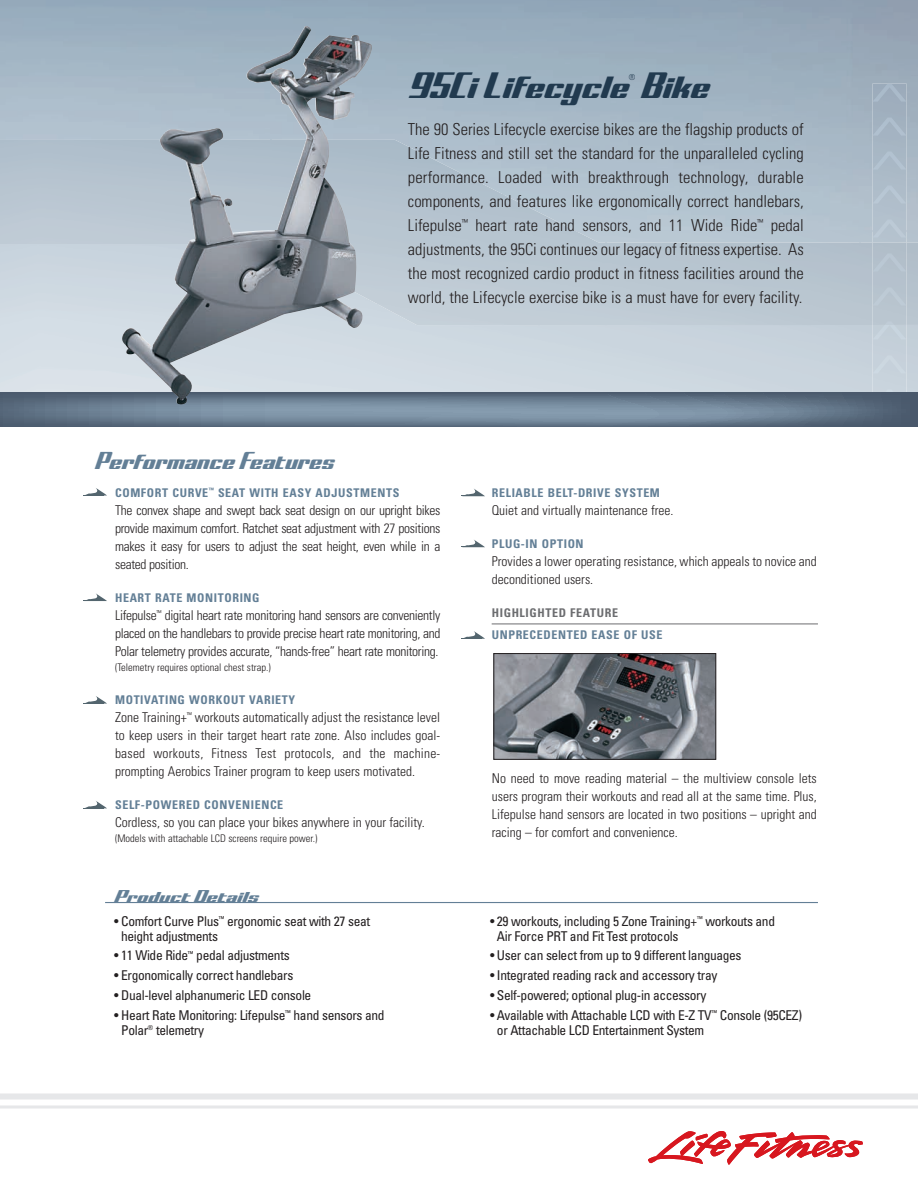
<style>
.page{position:relative;width:918px;height:1188px;background:#fff}
.page>*{position:absolute;margin:0;border:0;box-sizing:border-box;transform-origin:0 0}
.t1{font:36px "Bullet";color:#213a4f}
.t2{font:24px "Bullet";color:#637f96}
.t3{font:16.8px "Bullet";color:#637f96;scale:1.25 1}
.t4{font:300 condensed 16.5px/24px "Univers";color:#231f20;text-align:justify}
.t5{font:300 condensed 13.5px/18px "Univers";color:#231f20;text-align:justify}
.t6{font:condensed 13.5px/15px "Univers";letter-spacing:-.025em;color:#231f20}
.t7{font:700 condensed 12px "Univers";letter-spacing:.055em;color:#637f96}
.t8{font:700 condensed 12px "Univers";letter-spacing:.055em;color:#6c6d70}
.t9{font:300 condensed 10.5px "Univers";color:#231f20}
.t10{font:300 condensed 8.25px "Univers";color:#213a4f}
</style>
<div class="page">
<img style="left:645px;top:0;width:273px;height:231px">
<div style="left:0;top:279px;width:378px;height:114px;background:#d4dee6"></div>
<div style="left:539px;top:231px;width:320px;height:162px;background:#cad5de"></div>
<img style="left:859px;top:231px;width:59px;height:162px">
<div style="left:378px;top:325px;width:161px;height:68px;background:#d0dae2"></div>
<img style="left:873px;top:84px;width:33px;height:309px">
<img style="left:502px;top:186px;width:105px;height:139px">
<div style="left:606px;top:232px;width:312px;height:93px;background:#b8c6d0"></div>
<div style="left:873px;top:242px;width:33px;height:83px;background:#b6c3ce"></div>
<hr style="left:0;top:1106px;width:918px;height:2px;background:#e6e7e9">
<svg style="left:648px;top:1131px;width:215px;height:34px"></svg>
<div style="left:0;top:1094px;width:918px;height:6px;background:#e6e7e9"></div>
<svg style="left:0;top:393px;width:918px;height:34px;background:#697c8f"></svg>
<svg style="left:84px;top:488px;width:23px;height:8px"></svg>
<svg style="left:84px;top:593px;width:23px;height:8px"></svg>
<svg style="left:84px;top:696px;width:23px;height:8px"></svg>
<svg style="left:84px;top:801px;width:23px;height:8px"></svg>
<svg style="left:462px;top:489px;width:23px;height:8px"></svg>
<svg style="left:462px;top:540px;width:23px;height:8px"></svg>
<svg style="left:462px;top:631px;width:23px;height:8px"></svg>
<img style="left:495px;top:655px;width:219px;height:103px">
<div style="left:493px;top:653px;width:223px;height:107px;border:1px solid #231f20"></div>
<hr style="left:492px;top:624px;width:326px;height:1px;background:#6c6d70">
<hr style="left:105px;top:902px;width:713px;height:1px;background:#637f96">
<img style="left:122px;top:26px;width:250px;height:378px">
<div style="left:409px;top:72px;width:193px;height:33px;background:#a2b5c4"></div>
<svg style="left:610px;top:83px;width:20px;height:15px"></svg>
<div style="left:641px;top:72px;width:70px;height:26px;background:#9fb2c0"></div>
<h1 class="t1" style="left:600px;top:64px;width:11px">●</h1>
<p class="t10" style="left:629px;top:74px;width:8px">®</p>
<h2 class="t2" style="left:275px;top:446px;width:61px">▼◆ ▲</h2>
<p class="t4" style="left:408px;top:119px;width:397px">The 90 Series Lifecycle exercise bikes are the flagship products of Life Fitness and still set the standard for the unparalleled cycling performance. Loaded with breakthrough technology, durable components, and features like ergonomically correct handlebars, Lifepulse<sup>™</sup> heart rate hand sensors, and 11 Wide Ride<sup>™</sup> pedal adjustments, the 95Ci continues our legacy of fitness expertise. As the most recognized cardio product in fitness facilities around the world, the Lifecycle exercise bike is a must have for every facility.</p>
<p class="t7" style="left:115px;top:488px;width:286px">COMFORT CURVE<sup>™</sup> SEAT WITH EASY ADJUSTMENTS</p>
<p class="t5" style="left:115px;top:502px;width:327px">The convex shape and swept back seat design on our upright bikes provide maximum comfort. Ratchet seat adjustment with 27 positions makes it easy for users to adjust the seat height, even while in a seated position.</p>
<p class="t7" style="left:115px;top:593px;width:146px">HEART RATE MONITORING</p>
<p class="t5" style="left:115px;top:607px;width:327px">Lifepulse<sup>™</sup> digital heart rate monitoring hand sensors are conveniently placed on the handlebars to provide precise heart rate monitoring, and Polar telemetry provides accurate, “hands-free” heart rate monitoring.</p>
<p class="t9" style="left:115px;top:663px;width:157px">(Telemetry requires optional chest strap.)</p>
<p class="t7" style="left:115px;top:695px;width:182px">MOTIVATING WORKOUT VARIETY</p>
<p class="t5" style="left:115px;top:709px;width:327px">Zone Training+<sup>™</sup> workouts automatically adjust the resistance level to keep users in their target heart rate zone. Also includes goal&shy;based workouts, Fitness Test protocols, and the machine&shy;prompting Aerobics Trainer program to keep users motivated.</p>
<p class="t7" style="left:115px;top:800px;width:170px">SELF-POWERED CONVENIENCE</p>
<p class="t5" style="left:115px;top:814px;width:311px">Cordless, so you can place your bikes anywhere in your facility.</p>
<p class="t9" style="left:115px;top:834px;width:204px">(Models with attachable LCD screens require power.)</p>
<p class="t3" style="left:137px;top:887px;width:44px">□◆▼</p>
<p class="t3" style="left:217px;top:887px;width:35px">▼ ●▲</p>
<p class="t6" style="left:121px;top:914px;width:251px;text-indent:-7px">• Comfort Curve Plus<sup>™</sup> ergonomic seat with 27 seat height adjustments</p>
<p class="t6" style="left:114px;top:949px;width:177px">• 11 Wide Ride<sup>™</sup> pedal adjustments</p>
<p class="t6" style="left:114px;top:969px;width:181px">• Ergonomically correct handlebars</p>
<p class="t6" style="left:114px;top:989px;width:199px">• Dual-level alphanumeric LED console</p>
<p class="t6" style="left:121px;top:1009px;width:265px;text-indent:-7px">• Heart Rate Monitoring: Lifepulse<sup>™</sup> hand sensors and<br>Polar<sup>®</sup> telemetry</p>
<p class="t7" style="left:492px;top:488px;width:170px">RELIABLE BELT-DRIVE SYSTEM</p>
<p class="t5" style="left:492px;top:502px;width:183px">Quiet and virtually maintenance free.</p>
<p class="t7" style="left:492px;top:539px;width:93px">PLUG-IN OPTION</p>
<p class="t5" style="left:492px;top:553px;width:327px">Provides a lower operating resistance, which appeals to novice and deconditioned users.</p>
<p class="t8" style="left:492px;top:608px;width:128px">HIGHLIGHTED FEATURE</p>
<p class="t7" style="left:492px;top:631px;width:172px">UNPRECEDENTED EASE OF USE</p>
<p class="t5" style="left:492px;top:771px;width:327px">No need to move reading material – the multiview console lets users program their workouts and read all at the same time. Plus, Lifepulse hand sensors are located in two positions – upright and racing – for comfort and convenience.</p>
<p class="t6" style="left:497px;top:914px;width:280px;text-indent:-7px">• 29 workouts, including 5 Zone Training+<sup>™</sup> workouts and<br>Air Force PRT and Fit Test protocols</p>
<p class="t6" style="left:490px;top:949px;width:253px">• User can select from up to 9 different languages</p>
<p class="t6" style="left:490px;top:969px;width:229px">• Integrated reading rack and accessory tray</p>
<p class="t6" style="left:490px;top:989px;width:218px">• Self-powered; optional plug-in accessory</p>
<p class="t6" style="left:497px;top:1009px;width:307px;text-indent:-7px">• Available with Attachable LCD with E-Z TV<sup>™</sup> Console (95CEZ) or Attachable LCD Entertainment System</p>
</div>
